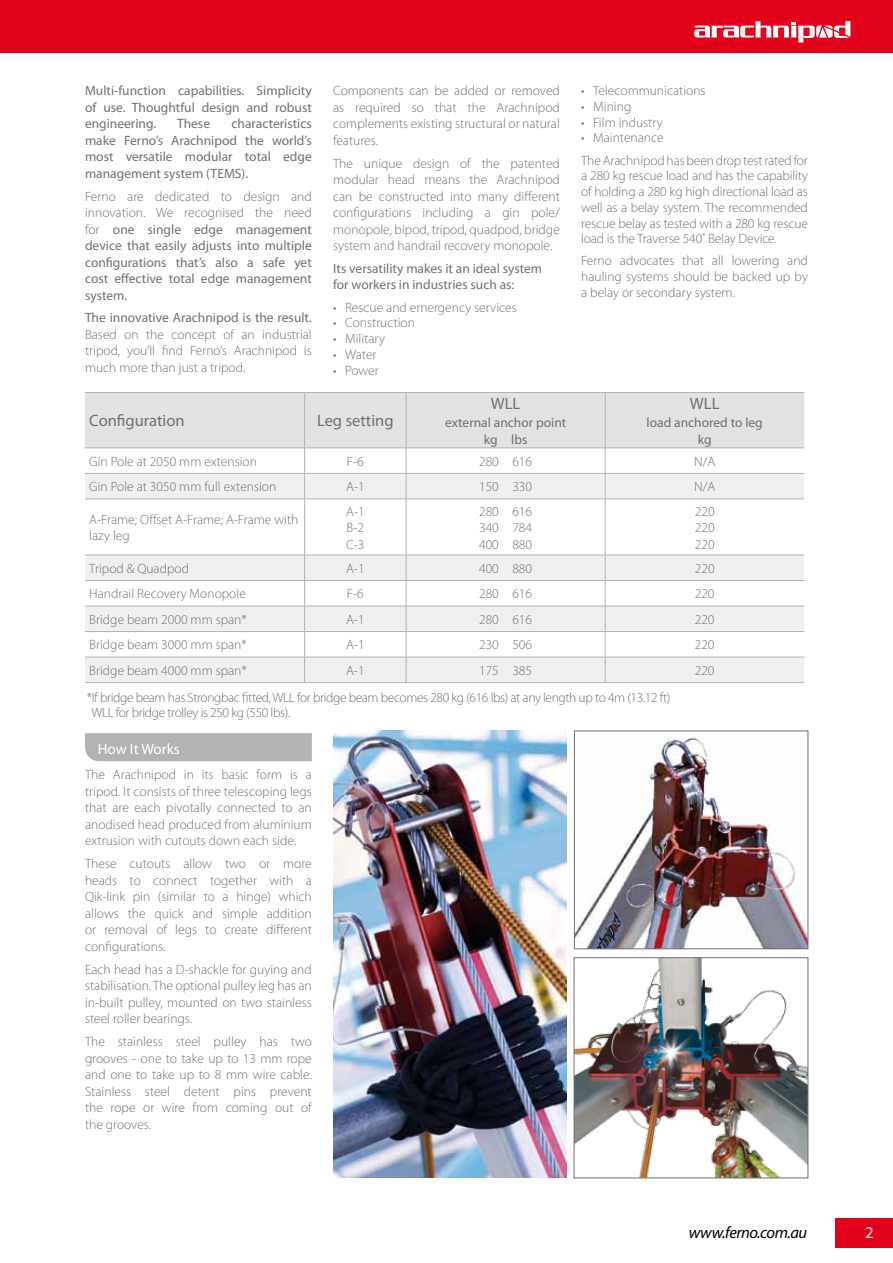
<style>
.page{position:relative;width:893px;height:1263px;background:#fff}
.page>*{position:absolute;margin:0;border:0;box-sizing:border-box;transform-origin:0 0}
.t1{font:16.5px "Myriad Pro";color:#707172}
.t2{font:italic 16.5px "Myriad Pro";letter-spacing:-.03em;color:#000}
.t3{font:16.5px "Myriad Pro";color:#fff}
.t4{font:15px "Myriad Pro";color:#fff}
.t5{font:300 13.5px/16.5px "Myriad Pro";color:#707172;text-align:justify}
.t6{font:13.5px/16.5px "Myriad Pro";color:#707172;text-align:justify}
.t7{font:300 13.5px/15px "Myriad Pro";letter-spacing:-.03em;color:#707172}
.s1{font-weight:300}
.s2{font-family:"Corisande";font-weight:400}
</style>
<div class="page">
<div style="left:0;top:0;width:893px;height:53px;background:#e2001a"></div>
<svg style="left:694px;top:21px;width:156px;height:22px"></svg>
<div style="left:836px;top:1218px;width:57px;height:29px;background:#e2001a"></div>
<div style="left:85px;top:733px;width:227px;height:28px;background:#b1b3b4"></div>
<svg style="left:85px;top:500px;width:719px;height:182px"></svg>
<hr style="left:85px;top:499px;width:220px;height:1px;background:#b1b3b4">
<hr style="left:305px;top:499px;width:101px;height:1px;background:#b1b3b4">
<hr style="left:304px;top:499px;width:1px;height:56px;background:#b1b3b4">
<hr style="left:406px;top:499px;width:199px;height:1px;background:#b1b3b4">
<hr style="left:406px;top:499px;width:1px;height:56px;background:#b1b3b4">
<hr style="left:605px;top:499px;width:199px;height:1px;background:#b1b3b4">
<hr style="left:85px;top:555px;width:220px;height:1px;background:#b1b3b4">
<hr style="left:305px;top:555px;width:101px;height:1px;background:#b1b3b4">
<hr style="left:406px;top:555px;width:199px;height:1px;background:#b1b3b4">
<hr style="left:605px;top:555px;width:199px;height:1px;background:#b1b3b4">
<hr style="left:85px;top:580px;width:220px;height:1px;background:#b1b3b4">
<hr style="left:305px;top:580px;width:101px;height:1px;background:#b1b3b4">
<hr style="left:406px;top:580px;width:199px;height:1px;background:#b1b3b4">
<hr style="left:605px;top:580px;width:199px;height:1px;background:#b1b3b4">
<hr style="left:85px;top:606px;width:220px;height:1px;background:#b1b3b4">
<hr style="left:305px;top:606px;width:101px;height:1px;background:#b1b3b4">
<hr style="left:406px;top:606px;width:199px;height:1px;background:#b1b3b4">
<hr style="left:605px;top:606px;width:199px;height:1px;background:#b1b3b4">
<hr style="left:85px;top:631px;width:220px;height:1px;background:#b1b3b4">
<hr style="left:305px;top:631px;width:101px;height:1px;background:#b1b3b4">
<hr style="left:406px;top:631px;width:199px;height:1px;background:#b1b3b4">
<hr style="left:605px;top:631px;width:199px;height:1px;background:#b1b3b4">
<hr style="left:85px;top:657px;width:220px;height:1px;background:#b1b3b4">
<hr style="left:305px;top:657px;width:101px;height:1px;background:#b1b3b4">
<svg style="left:304px;top:556px;width:1px;height:126px"></svg>
<hr style="left:406px;top:657px;width:199px;height:1px;background:#b1b3b4">
<svg style="left:406px;top:555px;width:1px;height:127px"></svg>
<hr style="left:605px;top:657px;width:199px;height:1px;background:#b1b3b4">
<hr style="left:85px;top:682px;width:220px;height:1px;background:#b1b3b4">
<hr style="left:305px;top:682px;width:101px;height:1px;background:#b1b3b4">
<hr style="left:406px;top:682px;width:199px;height:1px;background:#b1b3b4">
<hr style="left:605px;top:682px;width:199px;height:1px;background:#b1b3b4">
<svg style="left:85px;top:392px;width:719px;height:107px"></svg>
<hr style="left:605px;top:499px;width:1px;height:56px;background:#b1b3b4">
<svg style="left:605px;top:555px;width:1px;height:127px"></svg>
<img style="left:333px;top:731px;width:233px;height:447px">
<img style="left:576px;top:959px;width:230px;height:217px">
<div style="left:574px;top:957px;width:234px;height:221px;border:1px solid #707172"></div>
<img style="left:576px;top:737px;width:230px;height:210px">
<div style="left:574px;top:731px;width:234px;height:218px;border:1px solid #707172"></div>
<p class="t6" style="left:85px;top:82px;width:228px">Multi-function capabilities. Simplicity of use. Thoughtful design and robust engineering.</p>
<p class="t5" style="left:333px;top:83px;width:228px">Components can be added or removed as required so that the Arachnipod complements existing structural or natural features.</p>
<p class="t5" style="left:333px;top:155px;width:228px">The unique design of the patented modular head means the Arachnipod can be constructed into many different configurations including a gin pole/ monopole, bipod, tripod, quadpod, bridge system and handrail recovery monopole.</p>
<p class="t6" style="left:333px;top:260px;width:211px">Its versatility makes it an ideal system for workers in industries such as:</p>
<p class="t5" style="left:333px;top:299px;width:185px">• Rescue and emergency services</p>
<p class="t5" style="left:333px;top:315px;width:83px">• Construction</p>
<p class="t5" style="left:333px;top:331px;width:53px">• Military</p>
<p class="t5" style="left:333px;top:346px;width:45px">• Water</p>
<p class="t5" style="left:333px;top:362px;width:47px">• Power</p>
<p class="t6" style="left:85px;top:115px;width:228px;text-indent:147px">characteristics make Ferno’s Arachnipod the world’s most versatile modular total edge management system (TEMS).</p>
<p class="t6" style="left:85px;top:188px;width:228px"><span class="s1">Ferno are dedicated to design and innovation. We recognised the need for</span> one single edge management device that easily adjusts into multiple configurations that’s also a safe yet cost effective total edge management system.</p>
<p class="t6" style="left:85px;top:309px;width:228px">The innovative Arachnipod is the result.</p>
<p class="t5" style="left:85px;top:326px;width:228px">Based on the concept of an industrial tripod, you’ll find Ferno’s Arachnipod is much more than just a tripod.</p>
<p class="t1" style="left:89px;top:411px;width:97px">Configuration</p>
<p class="t1" style="left:317px;top:411px;width:78px">Leg setting</p>
<p class="t6" style="left:177px;top:115px;width:34px">These</p>
<p class="t1" style="left:491px;top:393px;width:31px">WLL</p>
<p class="t6" style="left:445px;top:414px;width:123px;text-align:center">external anchor point kg lbs</p>
<p class="t5" style="left:581px;top:83px;width:126px">• Telecommunications</p>
<p class="t5" style="left:581px;top:98px;width:52px">• Mining</p>
<p class="t5" style="left:581px;top:114px;width:83px">• Film industry</p>
<p class="t5" style="left:581px;top:127px;width:228px;line-height:22.2px">• Maintenance<br>The Arachnipod has been drop test rated for</p>
<p class="t5" style="left:581px;top:168px;width:228px;line-height:15.8px">a 280 kg rescue load and has the capability of holding a 280 kg high directional load as well as a belay system. The recommended rescue belay as tested with a 280 kg rescue load is the Traverse 540<span class="s2">˚</span> Belay Device.</p>
<p class="t5" style="left:581px;top:253px;width:228px;line-height:15.8px">Ferno advocates that all lowering and hauling systems should be backed up by a belay or secondary system.</p>
<p class="t1" style="left:690px;top:393px;width:31px">WLL</p>
<p class="t6" style="left:647px;top:414px;width:118px;text-align:center">load anchored to leg kg</p>
<p class="t5" style="left:89px;top:453px;width:169px">Gin Pole at 2050 mm extension</p>
<p class="t5" style="left:347px;top:453px;width:18px">F-6</p>
<p class="t5" style="left:479px;top:453px;width:55px">280 616</p>
<p class="t5" style="left:694px;top:453px;width:23px">N/A</p>
<p class="t5" style="left:89px;top:479px;width:189px">Gin Pole at 3050 mm full extension</p>
<p class="t5" style="left:346px;top:479px;width:20px">A-1</p>
<p class="t5" style="left:479px;top:479px;width:55px">150 330</p>
<p class="t5" style="left:694px;top:479px;width:23px">N/A</p>
<p class="t5" style="left:89px;top:511px;width:211px">A-Frame; Offset A-Frame; A-Frame with lazy leg</p>
<p class="t5" style="left:346px;top:503px;width:20px">A-1<br>B-2<br>C-3</p>
<p class="t5" style="left:479px;top:503px;width:55px">280 616<br>340 784<br>400 880</p>
<p class="t5" style="left:695px;top:503px;width:21px">220<br>220<br>220</p>
<p class="t5" style="left:89px;top:560px;width:101px">Tripod &amp; Quadpod</p>
<p class="t5" style="left:346px;top:560px;width:20px">A-1</p>
<p class="t5" style="left:479px;top:560px;width:55px">400 880</p>
<p class="t5" style="left:695px;top:560px;width:21px">220</p>
<p class="t5" style="left:89px;top:586px;width:158px">Handrail Recovery Monopole</p>
<p class="t5" style="left:347px;top:586px;width:18px">F-6</p>
<p class="t5" style="left:479px;top:586px;width:55px">280 616</p>
<p class="t5" style="left:695px;top:586px;width:21px">220</p>
<p class="t5" style="left:89px;top:611px;width:159px">Bridge beam 2000 mm span*</p>
<p class="t5" style="left:346px;top:611px;width:20px">A-1</p>
<p class="t5" style="left:479px;top:611px;width:55px">280 616</p>
<p class="t5" style="left:695px;top:611px;width:21px">220</p>
<p class="t5" style="left:89px;top:637px;width:159px">Bridge beam 3000 mm span*</p>
<p class="t5" style="left:346px;top:637px;width:20px">A-1</p>
<p class="t5" style="left:479px;top:637px;width:55px">230 506</p>
<p class="t5" style="left:695px;top:637px;width:21px">220</p>
<p class="t5" style="left:89px;top:662px;width:159px">Bridge beam 4000 mm span*</p>
<p class="t5" style="left:346px;top:662px;width:20px">A-1</p>
<p class="t5" style="left:479px;top:662px;width:55px">175 385</p>
<p class="t5" style="left:695px;top:662px;width:21px">220</p>
<p class="t7" style="left:91px;top:690px;width:580px;text-indent:-5px">*If bridge beam has Strongbac fitted, WLL for bridge beam becomes 280 kg (616 lbs) at any length up to 4m (13.12 ft)<br>WLL for bridge trolley is 250 kg (550 lbs).</p>
<p class="t4" style="left:98px;top:740px;width:83px">How It Works</p>
<p class="t5" style="left:85px;top:767px;width:228px">The Arachnipod in its basic form is a tripod. It consists of three telescoping legs that are each pivotally connected to an anodised head produced from aluminium extrusion with cutouts down each side.</p>
<p class="t5" style="left:85px;top:856px;width:228px">These cutouts allow two or more heads to connect together with a Qik-link pin (similar to a hinge) which allows the quick and simple addition or removal of legs to create different configurations.</p>
<p class="t5" style="left:85px;top:961px;width:228px">Each head has a D-shackle for guying and stabilisation. The optional pulley leg has an in-built pulley, mounted on two stainless steel roller bearings.</p>
<p class="t5" style="left:85px;top:1033px;width:228px">The stainless steel pulley has two grooves - one to take up to 13 mm rope and one to take up to 8 mm wire cable.<br>Stainless steel detent pins prevent the rope or wire from coming out of the grooves.</p>
<p class="t2" style="left:689px;top:1222px;width:120px">www.ferno.com.au</p>
<p class="t3" style="left:865px;top:1222px;width:10px">2</p>
</div>
